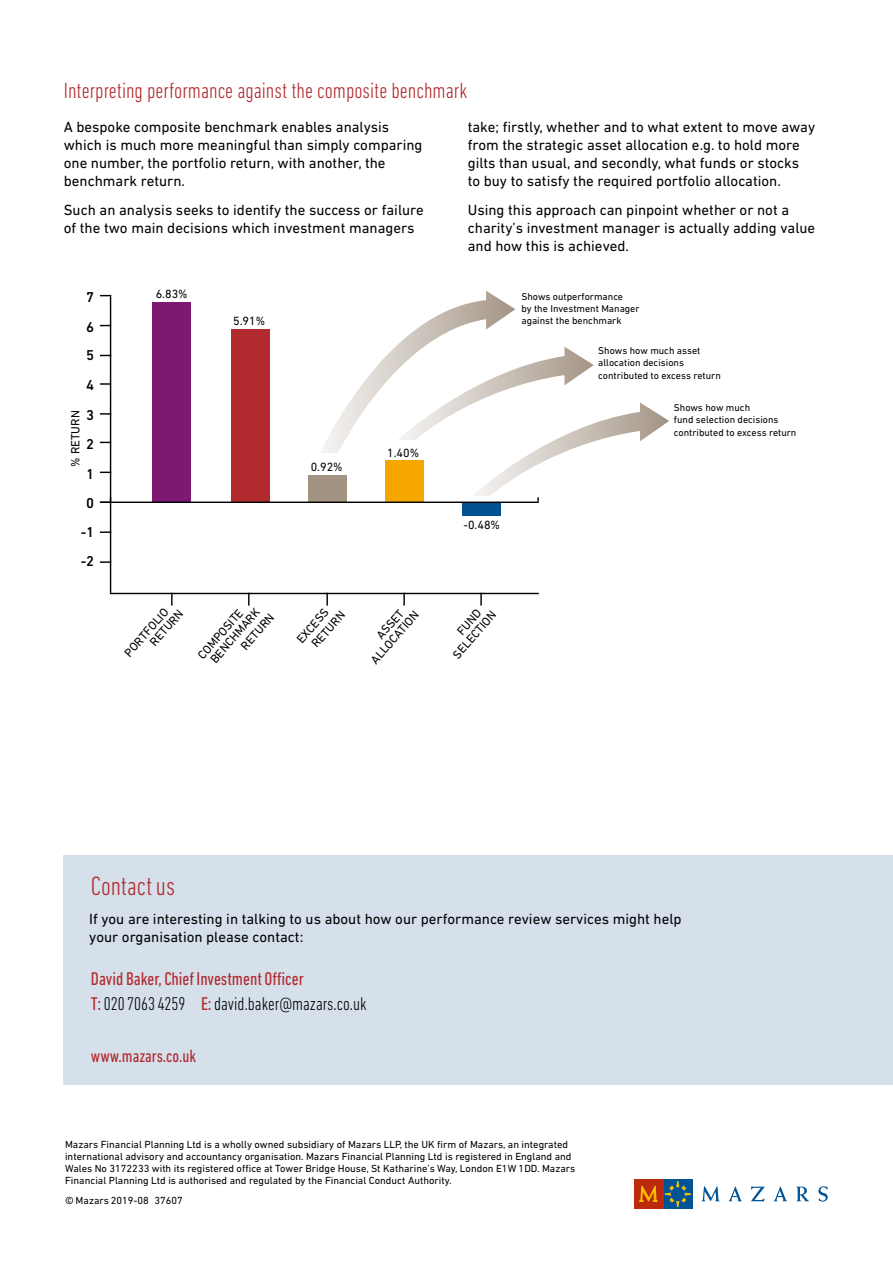
<style>
.page{position:relative;width:893px;height:1263px;background:#fff}
.page>*{position:absolute;margin:0;border:0;box-sizing:border-box;transform-origin:0 0}
.t1{font:300 condensed 27px "DIN Next LT Pro";letter-spacing:-.005em;color:#b2292e}
.t2{font:300 condensed 22.5px "DIN Next LT Pro";color:#b2292e}
.t3{font:condensed 18.75px/25.2px "DIN Next LT Pro";color:#b2292e}
.t4{font:condensed 18px "DIN Next LT Pro";color:#b2292e}
.t5{font:15px/18px "DIN Next LT Pro";color:#000}
.t6{font:500 14.55px/28.7px "DIN Next LT Pro";color:#000}
.t7{font:12.15px/12.1px "DIN Next LT Pro";color:#000}
.t8{font:10.5px/12px "DIN Next LT Pro";color:#000}
.t9{font:10.05px/12.1px "DIN Next LT Pro";color:#000}
.s1{font-weight:300;color:#000}
</style>
<div class="page">
<div style="left:64px;top:855px;width:829px;height:229px;background:#d5e0eb"></div>
<div style="left:663px;top:1179px;width:29px;height:30px;background:#005496"></div>
<div style="left:634px;top:1179px;width:29px;height:30px;background:#bc2a0b"></div>
<svg style="left:702px;top:1186px;width:18px;height:15px"></svg>
<svg style="left:729px;top:1186px;width:13px;height:15px"></svg>
<svg style="left:751px;top:1186px;width:14px;height:15px"></svg>
<svg style="left:774px;top:1186px;width:13px;height:15px"></svg>
<svg style="left:796px;top:1186px;width:13px;height:15px"></svg>
<svg style="left:818px;top:1186px;width:10px;height:15px"></svg>
<svg style="left:639px;top:1186px;width:18px;height:16px"></svg>
<svg style="left:664px;top:1181px;width:27px;height:26px"></svg>
<div style="left:671px;top:1187px;width:14px;height:14px;background:#005496;border-radius:50%"></div>
<div style="left:462px;top:503px;width:38px;height:13px;background:#005192"></div>
<div style="left:308px;top:476px;width:38px;height:27px;background:#a29382"></div>
<div style="left:231px;top:329px;width:38px;height:174px;background:#b2292e"></div>
<div style="left:153px;top:302px;width:38px;height:201px;background:#7e1973"></div>
<hr style="left:100px;top:502px;width:439px;height:1px;background:#000">
<hr style="left:110px;top:593px;width:429px;height:1px;background:#000">
<hr style="left:110px;top:296px;width:1px;height:297px;background:#000">
<svg style="left:100px;top:531px;width:10px;height:2px"></svg>
<svg style="left:100px;top:561px;width:10px;height:2px"></svg>
<svg style="left:100px;top:497px;width:10px;height:5px"></svg>
<svg style="left:100px;top:413px;width:10px;height:2px"></svg>
<svg style="left:100px;top:383px;width:10px;height:2px"></svg>
<svg style="left:171px;top:594px;width:2px;height:12px"></svg>
<svg style="left:326px;top:594px;width:2px;height:12px"></svg>
<svg style="left:403px;top:594px;width:2px;height:12px"></svg>
<svg style="left:480px;top:594px;width:2px;height:12px"></svg>
<svg style="left:248px;top:594px;width:1px;height:12px"></svg>
<svg style="left:320px;top:291px;width:349px;height:211px"></svg>
<h2 class="t2" style="left:64px;top:77px;width:405px">Interpreting performance against the composite benchmark</h2>
<p class="t5" style="left:64px;top:118px;width:360px">A bespoke composite benchmark enables analysis which is much more meaningful than simply comparing one number, the portfolio return, with another, the benchmark return.</p>
<p class="t5" style="left:64px;top:201px;width:361px">Such an analysis seeks to identify the success or failure of the two main decisions which investment managers</p>
<p class="t6" style="left:86px;top:283px;width:9px">7</p>
<p class="t6" style="left:86px;top:312px;width:9px">6<br>5</p>
<p class="t6" style="left:86px;top:371px;width:9px">4</p>
<p class="t6" style="left:86px;top:400px;width:9px">3</p>
<p class="t7" style="left:69px;top:467px;width:58px;rotate:-90deg">% RETURN</p>
<p class="t6" style="left:86px;top:430px;width:9px">2</p>
<p class="t6" style="left:86px;top:459px;width:9px">1</p>
<p class="t6" style="left:86px;top:489px;width:9px">0</p>
<p class="t6" style="left:81px;top:518px;width:15px">-1</p>
<p class="t6" style="left:81px;top:547px;width:15px">-2</p>
<p class="t7" style="left:156px;top:287px;width:33px">6.83%</p>
<p class="t7" style="left:233px;top:315px;width:33px">5.91%</p>
<p class="t7" style="left:311px;top:461px;width:33px">0.92%</p>
<p class="t7" style="left:387px;top:446px;width:33px">1.40%</p>
<p class="t5" style="left:468px;top:118px;width:349px">take; firstly, whether and to what extent to move away from the strategic asset allocation e.g. to hold more gilts than usual, and secondly, what funds or stocks to buy to satisfy the required portfolio allocation.</p>
<p class="t5" style="left:468px;top:201px;width:349px">Using this approach can pinpoint whether or not a charity’s investment manager is actually adding value and how this is achieved.</p>
<p class="t9" style="left:521px;top:290px;width:120px">Shows outperformance<br>by the Investment Manager against the benchmark</p>
<p class="t9" style="left:598px;top:345px;width:124px">Shows how much asset allocation decisions contributed to excess return</p>
<p class="t7" style="left:463px;top:519px;width:38px">-0.48%</p>
<p class="t9" style="left:674px;top:402px;width:124px">Shows how much<br>fund selection decisions contributed to excess return</p>
<p class="t7" style="left:138px;top:632px;width:45px;text-indent:-25px;rotate:-49deg">PORTFOLIO<br>RETURN</p>
<p class="t7" style="left:199px;top:649px;width:70px;text-indent:-5px;rotate:-49deg">COMPOSITE<br>BENCHMARK</p>
<p class="t7" style="left:238px;top:644px;width:45px;rotate:-49deg">RETURN</p>
<p class="t7" style="left:298px;top:632px;width:45px;line-height:14.1px;text-indent:-6px;rotate:-49deg">EXCESS<br>RETURN</p>
<p class="t7" style="left:359px;top:650px;width:67px;text-indent:22px;rotate:-49deg">ASSET<br>ALLOCATION</p>
<p class="t7" style="left:441px;top:645px;width:61px;text-indent:20px;rotate:-49deg">FUND<br>SELECTION</p>
<h1 class="t1" style="left:91px;top:871px;width:86px">Contact us</h1>
<p class="t5" style="left:89px;top:910px;width:594px">If you are interesting in talking to us about how our performance review services might help your organisation please contact:</p>
<p class="t3" style="left:91px;top:966px;width:277px">David Baker, Chief Investment Officer<br>T: <span class="s1">020 7063 4259</span> E: <span class="s1">david.baker@mazars.co.uk</span></p>
<p class="t4" style="left:91px;top:1046px;width:107px">www.mazars.co.uk</p>
<p class="t8" style="left:65px;top:1138px;width:512px">Mazars Financial Planning Ltd is a wholly owned subsidiary of Mazars LLP, the UK firm of Mazars, an integrated international advisory and accountancy organisation. Mazars Financial Planning Ltd is registered in England and Wales No 3172233 with its registered office at Tower Bridge House, St Katharine’s Way, London E1W 1DD. Mazars Financial Planning Ltd is authorised and regulated by the Financial Conduct Authority.</p>
<p class="t8" style="left:65px;top:1194px;width:119px">© Mazars 2019-08 37607</p>
</div>
